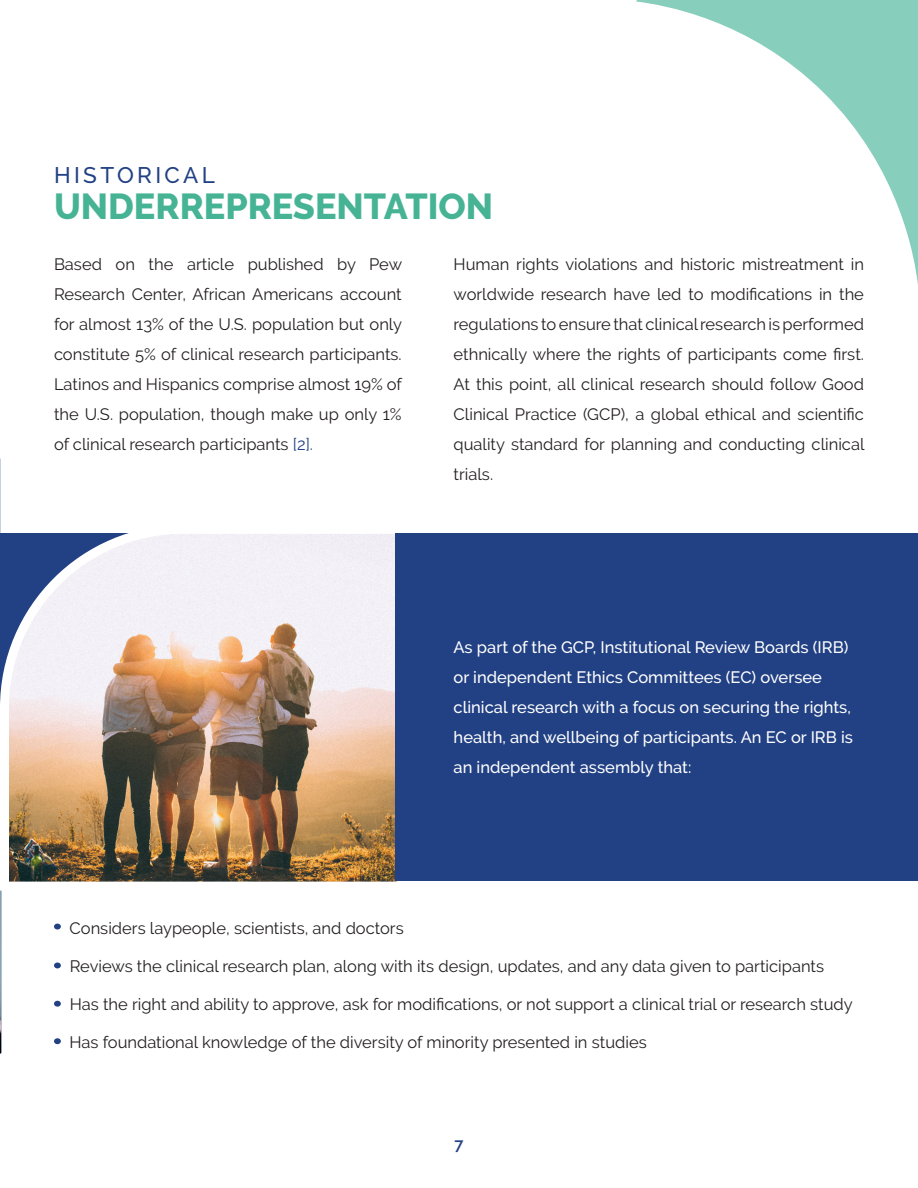
<style>
.page{position:relative;width:918px;height:1188px;background:#fff}
.page>*{position:absolute;margin:0;border:0;box-sizing:border-box;transform-origin:0 0}
.t1{font:800 36px "Raleway";color:#47b395}
.t2{font:500 22.5px "Raleway";letter-spacing:.15em;color:#224184}
.t3{font:16.5px/30px "Raleway";color:#231f20;text-align:justify}
.t4{font:500 16.5px/30px "Raleway";color:#fff}
.t5{font:600 16.5px "Raleway";color:#224184}
.s1{color:#224184}
</style>
<div class="page">
<svg style="left:636px;top:0;width:282px;height:284px"></svg>
<svg style="left:0;top:458px;width:2px;height:596px"></svg>
<svg style="left:54px;top:963px;width:7px;height:5px"></svg>
<div style="left:54px;top:1001px;width:7px;height:6px;background:#224184;border-radius:50%"></div>
<div style="left:54px;top:924px;width:7px;height:6px;background:#224184;border-radius:50%"></div>
<div style="left:54px;top:1038px;width:7px;height:6px;background:#224184;border-radius:50%"></div>
<div style="left:0;top:534px;width:918px;height:347px;background:#224184"></div>
<img style="left:0;top:520px;width:411px;height:375px">
<div style="left:395px;top:534px;width:22px;height:347px;background:#224184"></div>
<p class="t2" style="left:54px;top:162px;width:162px">HISTORICAL</p>
<p class="t1" style="left:54px;top:186px;width:441px">UNDERREPRESENTATION</p>
<p class="t3" style="left:54px;top:250px;width:350px">Based on the article published by Pew Research Center, African Americans account for almost 13% of the U.S. population but only constitute 5% of clinical research participants.<br>Latinos and Hispanics comprise almost 19% of the U.S. population, though make up only 1% of clinical research participants <span class="s1">[2].</span></p>
<p class="t3" style="left:454px;top:250px;width:412px">Human rights violations and historic mistreatment in worldwide research have led to modifications in the regulations to ensure that clinical research is performed ethnically where the rights of participants come first.<br>At this point, all clinical research should follow Good Clinical Practice (GCP), a global ethical and scientific quality standard for planning and conducting clinical trials.</p>
<p class="t4" style="left:454px;top:632px;width:401px">As part of the GCP, Institutional Review Boards (IRB) or independent Ethics Committees (EC) oversee clinical research with a focus on securing the rights, health, and wellbeing of participants. An EC or IRB is an independent assembly that:</p>
<p class="t3" style="left:70px;top:913px;width:336px">Considers laypeople, scientists, and doctors</p>
<p class="t3" style="left:70px;top:951px;width:756px">Reviews the clinical research plan, along with its design, updates, and any data given to participants</p>
<p class="t3" style="left:70px;top:989px;width:785px">Has the right and ability to approve, ask for modifications, or not support a clinical trial or research study</p>
<p class="t3" style="left:70px;top:1027px;width:579px">Has foundational knowledge of the diversity of minority presented in studies</p>
<p class="t5" style="left:454px;top:1134px;width:11px">7</p>
</div>
